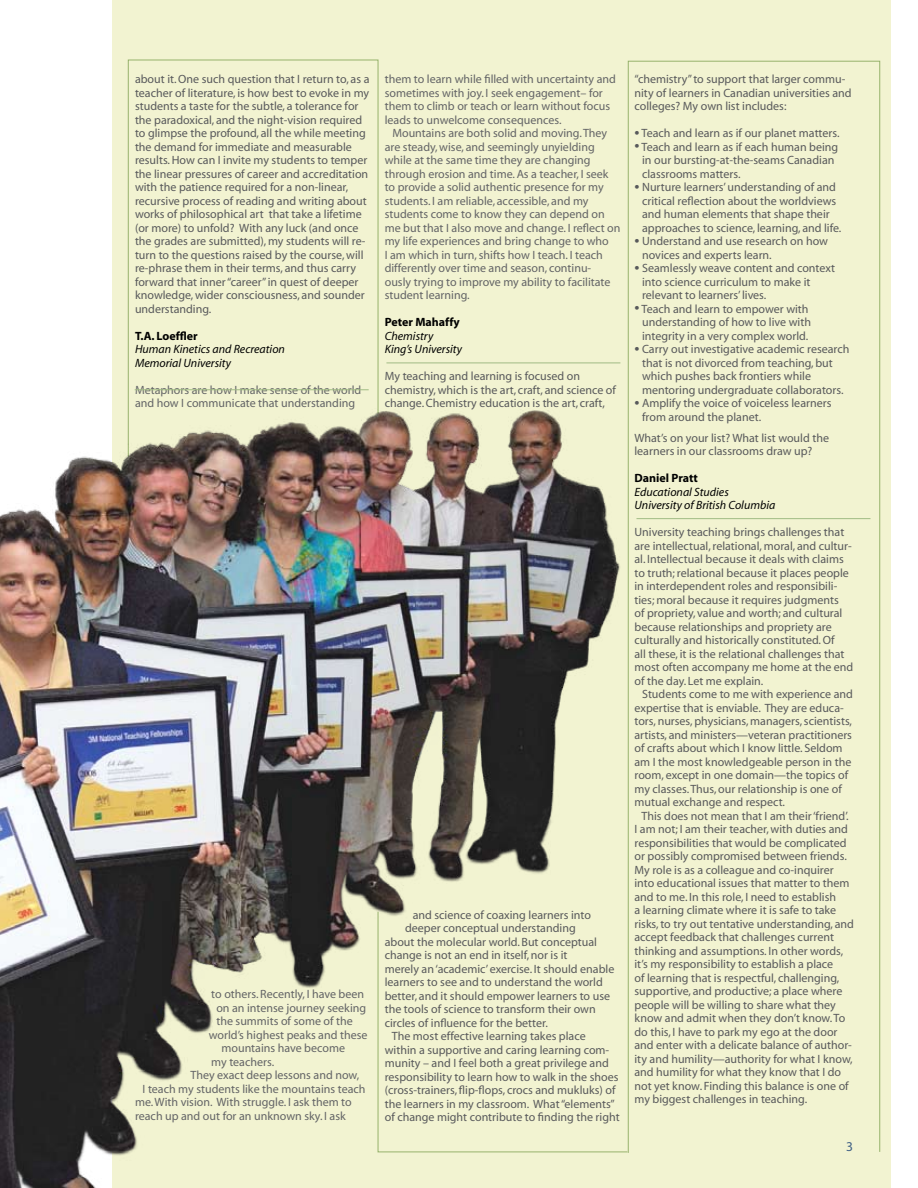
<style>
.page{position:relative;width:918px;height:1188px;background:#fff}
.page>*{position:absolute;margin:0;border:0;box-sizing:border-box;transform-origin:0 0}
.t1{font:13.5px "Myriad";color:#3f5f84}
.t2{font:12px/13.5px "Myriad";color:#58595b}
.t3{font:12px/13.5px "Myriad";color:#636466}
.t4{font:italic 12px/13.5px "Myriad";color:#000}
.t5{font:700 12px "Myriad";color:#000}
.s1{font-size:18px}
</style>
<div class="page">
<div style="left:112px;top:0;width:779px;height:1188px;background:#f2f3d1"></div>
<img style="left:0;top:383px;width:628px;height:805px">
<svg style="left:128px;top:59px;width:251px;height:398px"></svg>
<hr style="left:135px;top:389px;width:234px;height:1px;background:#a0bb84">
<hr style="left:386px;top:363px;width:234px;height:1px;background:#a0bb84">
<svg style="left:377px;top:911px;width:251px;height:242px"></svg>
<svg style="left:628px;top:60px;width:252px;height:1093px"></svg>
<p class="t2" style="left:135px;top:73px;width:236px">about it. One such question that I return to, as a teacher of literature, is how best to evoke in my students a taste for the subtle, a tolerance for the paradoxical, and the night-vision required to glimpse the profound, all the while meeting the demand for immediate and measurable results. How can I invite my students to temper the linear pressures of career and accreditation with the patience required for a non-linear, recursive process of reading and writing about works of philosophical art that take a lifetime (or more) to unfold? With any luck (and once the grades are submitted), my students will re&shy;turn to the questions raised by the course, will re-phrase them in their terms, and thus carry forward that inner “career” in quest of deeper knowledge, wider consciousness, and sounder understanding.</p>
<p class="t5" style="left:135px;top:330px;width:64px">T.A. Loeffler</p>
<p class="t4" style="left:135px;top:343px;width:152px">Human Kinetics and Recreation<br>Memorial University</p>
<p class="t3" style="left:135px;top:384px;width:228px">Metaphors are how I make sense of the world and how I communicate that understanding</p>
<p class="t3" style="left:211px;top:988px;width:154px">to others. Recently, I have been</p>
<p class="t3" style="left:216px;top:1002px;width:151px">on an intense journey seeking</p>
<p class="t3" style="left:216px;top:1015px;width:138px">the summits of some of the</p>
<p class="t3" style="left:209px;top:1029px;width:160px">world’s highest peaks and these</p>
<p class="t3" style="left:221px;top:1042px;width:125px">mountains have become</p>
<p class="t3" style="left:211px;top:1056px;width:64px">my teachers.</p>
<p class="t3" style="left:190px;top:1069px;width:170px">They exact deep lessons and now,</p>
<p class="t3" style="left:143px;top:1083px;width:224px">I teach my students like the mountains teach</p>
<p class="t3" style="left:135px;top:1096px;width:218px">me. With vision. With struggle. I ask them to</p>
<p class="t3" style="left:135px;top:1110px;width:212px">reach up and out for an unknown sky. I ask</p>
<p class="t3" style="left:385px;top:73px;width:233px">them to learn while filled with uncertainty and sometimes with joy. I seek engagement– for them to climb or teach or learn without focus leads to unwelcome consequences.</p>
<p class="t3" style="left:385px;top:127px;width:237px;text-indent:8px">Mountains are both solid and moving. They are steady, wise, and seemingly unyielding while at the same time they are changing through erosion and time. As a teacher, I seek to provide a solid authentic presence for my students. I am reliable, accessible, and my students come to know they can depend on me but that I also move and change. I reflect on my life experiences and bring change to who<br>I am which in turn, shifts how I teach. I teach differently over time and season, continu&shy;ously trying to improve my ability to facilitate student learning.</p>
<p class="t5" style="left:385px;top:316px;width:77px">Peter Mahaffy</p>
<p class="t4" style="left:385px;top:330px;width:79px">Chemistry<br>King’s University</p>
<p class="t2" style="left:385px;top:370px;width:233px">My teaching and learning is focused on chemistry, which is the art, craft, and science of change. Chemistry education is the art, craft,</p>
<p class="t2" style="left:413px;top:909px;width:180px">and science of coaxing learners into</p>
<p class="t2" style="left:405px;top:922px;width:172px">deeper conceptual understanding</p>
<p class="t2" style="left:385px;top:936px;width:214px">about the molecular world. But conceptual</p>
<p class="t2" style="left:385px;top:949px;width:184px">change is not an end in itself, nor is it</p>
<p class="t2" style="left:385px;top:963px;width:231px">merely an ‘academic’ exercise. It should enable</p>
<p class="t2" style="left:385px;top:976px;width:220px">learners to see and to understand the world</p>
<p class="t2" style="left:385px;top:990px;width:227px">better, and it should empower learners to use</p>
<p class="t2" style="left:385px;top:1003px;width:212px">the tools of science to transform their own</p>
<p class="t2" style="left:385px;top:1017px;width:165px">circles of influence for the better.</p>
<p class="t2" style="left:392px;top:1030px;width:195px">The most effective learning takes place</p>
<p class="t2" style="left:385px;top:1044px;width:226px">within a supportive and caring learning com-</p>
<p class="t2" style="left:385px;top:1057px;width:226px">munity – and I feel both a great privilege and</p>
<p class="t2" style="left:385px;top:1071px;width:235px">responsibility to learn how to walk in the shoes</p>
<p class="t2" style="left:385px;top:1084px;width:232px">(cross-trainers, flip-flops, crocs and mukluks) of</p>
<p class="t2" style="left:385px;top:1098px;width:232px">the learners in my classroom. What “elements”</p>
<p class="t2" style="left:385px;top:1111px;width:236px">of change might contribute to finding the right</p>
<p class="t2" style="left:634px;top:73px;width:219px">“chemistry” to support that larger commu&shy;nity of learners in Canadian universities and colleges? My own list includes:</p>
<p class="t2" style="left:634px;top:127px;width:207px"><span class="s1">•</span> Teach and learn as if our planet matters.</p>
<p class="t2" style="left:642px;top:141px;width:198px;text-indent:-8px"><span class="s1">•</span> Teach and learn as if each human being in our bursting-at-the-seams Canadian classrooms matters.</p>
<p class="t2" style="left:642px;top:181px;width:201px;text-indent:-8px"><span class="s1">•</span> Nurture learners’ understanding of and critical reflection about the worldviews and human elements that shape their approaches to science, learning, and life.</p>
<p class="t2" style="left:642px;top:235px;width:187px;text-indent:-8px"><span class="s1">•</span> Understand and use research on how novices and experts learn.</p>
<p class="t2" style="left:642px;top:262px;width:195px;text-indent:-8px"><span class="s1">•</span> Seamlessly weave content and context into science curriculum to make it relevant to learners’ lives.</p>
<p class="t2" style="left:642px;top:303px;width:170px;text-indent:-8px"><span class="s1">•</span> Teach and learn to empower with understanding of how to live with integrity in a very complex world.</p>
<p class="t2" style="left:642px;top:343px;width:209px;text-indent:-8px"><span class="s1">•</span> Carry out investigative academic research that is not divorced from teaching, but which pushes back frontiers while mentoring undergraduate collaborators.</p>
<p class="t2" style="left:642px;top:397px;width:191px;text-indent:-8px"><span class="s1">•</span> Amplify the voice of voiceless learners from around the planet.</p>
<p class="t2" style="left:634px;top:432px;width:196px">What’s on your list? What list would the learners in our classrooms draw up?</p>
<p class="t5" style="left:634px;top:472px;width:65px">Daniel Pratt</p>
<p class="t4" style="left:634px;top:486px;width:142px">Educational Studies<br>University of British Columbia</p>
<p class="t2" style="left:634px;top:526px;width:220px">University teaching brings challenges that are intellectual, relational, moral, and cultur&shy;al. Intellectual because it deals with claims to truth; relational because it places people in interdependent roles and responsibili&shy;ties; moral because it requires judgments<br>of propriety, value and worth; and cultural because relationships and propriety are culturally and historically constituted. Of<br>all these, it is the relational challenges that most often accompany me home at the end of the day. Let me explain.</p>
<p class="t2" style="left:642px;top:688px;width:212px">Students come to me with experience and</p>
<p class="t2" style="left:634px;top:702px;width:211px">expertise that is enviable. They are educa-</p>
<p class="t2" style="left:634px;top:715px;width:219px">tors, nurses, physicians, managers, scientists,</p>
<p class="t2" style="left:634px;top:729px;width:219px">artists, and ministers—veteran practitioners</p>
<p class="t2" style="left:634px;top:742px;width:210px">of crafts about which I know little. Seldom</p>
<p class="t2" style="left:634px;top:756px;width:218px">am I the most knowledgeable person in the</p>
<p class="t2" style="left:634px;top:769px;width:215px">room, except in one domain—the topics of</p>
<p class="t2" style="left:634px;top:783px;width:209px">my classes. Thus, our relationship is one of</p>
<p class="t2" style="left:634px;top:796px;width:152px">mutual exchange and respect.</p>
<p class="t2" style="left:642px;top:810px;width:208px">This does not mean that I am their ‘friend’.</p>
<p class="t2" style="left:634px;top:823px;width:215px">I am not; I am their teacher, with duties and</p>
<p class="t2" style="left:634px;top:837px;width:214px">responsibilities that would be complicated</p>
<p class="t2" style="left:634px;top:850px;width:214px">or possibly compromised between friends.</p>
<p class="t2" style="left:634px;top:864px;width:201px">My role is as a colleague and co-inquirer</p>
<p class="t2" style="left:634px;top:877px;width:217px">into educational issues that matter to them</p>
<p class="t2" style="left:634px;top:891px;width:203px">and to me. In this role, I need to establish</p>
<p class="t2" style="left:634px;top:904px;width:203px">a learning climate where it is safe to take</p>
<p class="t2" style="left:634px;top:918px;width:221px">risks, to try out tentative understanding, and</p>
<p class="t2" style="left:634px;top:931px;width:201px">accept feedback that challenges current</p>
<p class="t2" style="left:634px;top:945px;width:210px">thinking and assumptions. In other words,</p>
<p class="t2" style="left:634px;top:958px;width:200px">it’s my responsibility to establish a place</p>
<p class="t2" style="left:634px;top:972px;width:206px">of learning that is respectful, challenging,</p>
<p class="t2" style="left:634px;top:985px;width:209px">supportive, and productive; a place where</p>
<p class="t2" style="left:634px;top:999px;width:203px">people will be willing to share what they</p>
<p class="t2" style="left:634px;top:1012px;width:212px">know and admit when they don’t know. To</p>
<p class="t2" style="left:634px;top:1026px;width:205px">do this, I have to park my ego at the door</p>
<p class="t2" style="left:634px;top:1039px;width:219px">and enter with a delicate balance of author-</p>
<p class="t2" style="left:635px;top:1053px;width:220px">ity and humility—authority for what I know,</p>
<p class="t2" style="left:635px;top:1066px;width:208px">and humility for what they know that I do</p>
<p class="t2" style="left:634px;top:1080px;width:216px">not yet know. Finding this balance is one of</p>
<p class="t2" style="left:634px;top:1093px;width:174px">my biggest challenges in teaching.</p>
<p class="t1" style="left:846px;top:1140px;width:8px">3</p>
</div>
